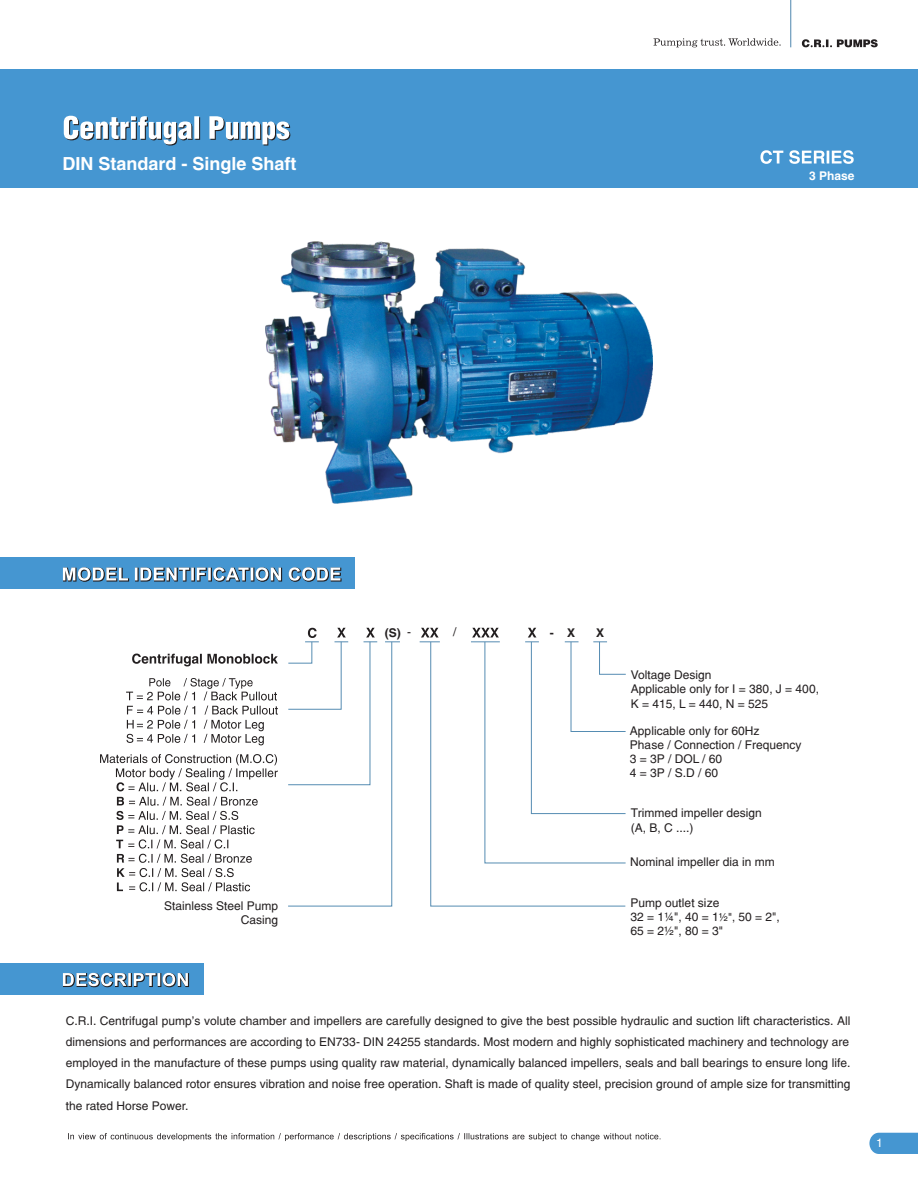
<style>
.page{position:relative;width:918px;height:1188px;background:#fff}
.page>*{position:absolute;margin:0;border:0;box-sizing:border-box;transform-origin:0 0}
.t1{font:18px "Switzerland";color:#fff}
.t2{font:12px/14.1px "Switzerland";color:#231f20}
.t3{font:12px "Switzerland";color:#fff}
.s1{font-size:11.25px}
</style>
<div class="page">
<div style="left:0;top:69px;width:918px;height:119px;background:#4596d1"></div>
<svg style="left:64px;top:116px;width:226px;height:30px"></svg>
<svg style="left:760px;top:150px;width:94px;height:14px"></svg>
<div style="left:0;top:963px;width:203px;height:32px;background:#4596d1"></div>
<svg style="left:63px;top:973px;width:126px;height:14px"></svg>
<svg style="left:654px;top:38px;width:127px;height:9px"></svg>
<hr style="left:790px;top:0;width:1px;height:47px;background:#558cb2">
<svg style="left:802px;top:39px;width:76px;height:8px"></svg>
<div style="left:0;top:557px;width:354px;height:32px;background:#4596d1"></div>
<svg style="left:63px;top:567px;width:278px;height:15px"></svg>
<svg style="left:869px;top:1133px;width:49px;height:21px"></svg>
<img style="left:266px;top:242px;width:386px;height:261px">
<svg style="left:420px;top:628px;width:19px;height:14px"></svg>
<svg style="left:132px;top:654px;width:146px;height:12px"></svg>
<svg style="left:126px;top:678px;width:152px;height:67px"></svg>
<svg style="left:100px;top:754px;width:178px;height:137px"></svg>
<svg style="left:430px;top:641px;width:196px;height:266px"></svg>
<svg style="left:288px;top:628px;width:112px;height:279px"></svg>
<svg style="left:471px;top:628px;width:155px;height:236px"></svg>
<svg style="left:68px;top:1133px;width:593px;height:8px"></svg>
<h1 class="t1" style="left:62px;top:152px;width:235px">DIN Standard - Single Shaft</h1>
<p class="t3" style="left:809px;top:168px;width:47px">3 Phase</p>
<p class="t2" style="left:164px;top:900px;width:116px;text-align:right">Stainless Steel Pump<br>Casing</p>
<p class="t2" style="left:407px;top:626px;width:5px">-</p>
<p class="t2" style="left:453px;top:626px;width:5px">/</p>
<p class="t2" style="left:385px;top:627px;width:17px">(S)</p>
<p class="t2" style="left:550px;top:627px;width:27px">- X</p>
<p class="t2" style="left:596px;top:627px;width:10px">X</p>
<p class="t2" style="left:631px;top:670px;width:190px">Voltage Design<br>Applicable only for I = 380, J = 400,<br>K = 415, L = 440, N = 525</p>
<p class="t2" style="left:630px;top:725px;width:173px">Applicable only for 60Hz<br>Phase / Connection / Frequency<br>3 = 3P / DOL / 60<br>4 = 3P / S.D / 60</p>
<p class="t2" style="left:631px;top:808px;width:132px">Trimmed impeller design (A, B, C ....)</p>
<p class="t2" style="left:630px;top:856px;width:146px">Nominal impeller dia in mm</p>
<p class="t2" style="left:631px;top:897px;width:151px">Pump outlet size<br>32 = 1¼", 40 = 1<span class="s1">½",</span> 50 = 2",<br>65 = 2½", 80 = 3"</p>
<p class="t2" style="left:66px;top:1012px;width:786px;line-height:21.1px;text-align:justify">C.R.I. Centrifugal pump's volute chamber and impellers are carefully designed to give the best possible hydraulic and suction lift characteristics. All dimensions and performances are according to EN733- DIN 24255 standards. Most modern and highly sophisticated machinery and technology are employed in the manufacture of these pumps using quality raw material, dynamically balanced impellers, seals and ball bearings to ensure long life.<br>Dynamically balanced rotor ensures vibration and noise free operation. Shaft is made of quality steel, precision ground of ample size for transmitting the rated Horse Power.</p>
<p class="t3" style="left:876px;top:1136px;width:8px">1</p>
</div>
